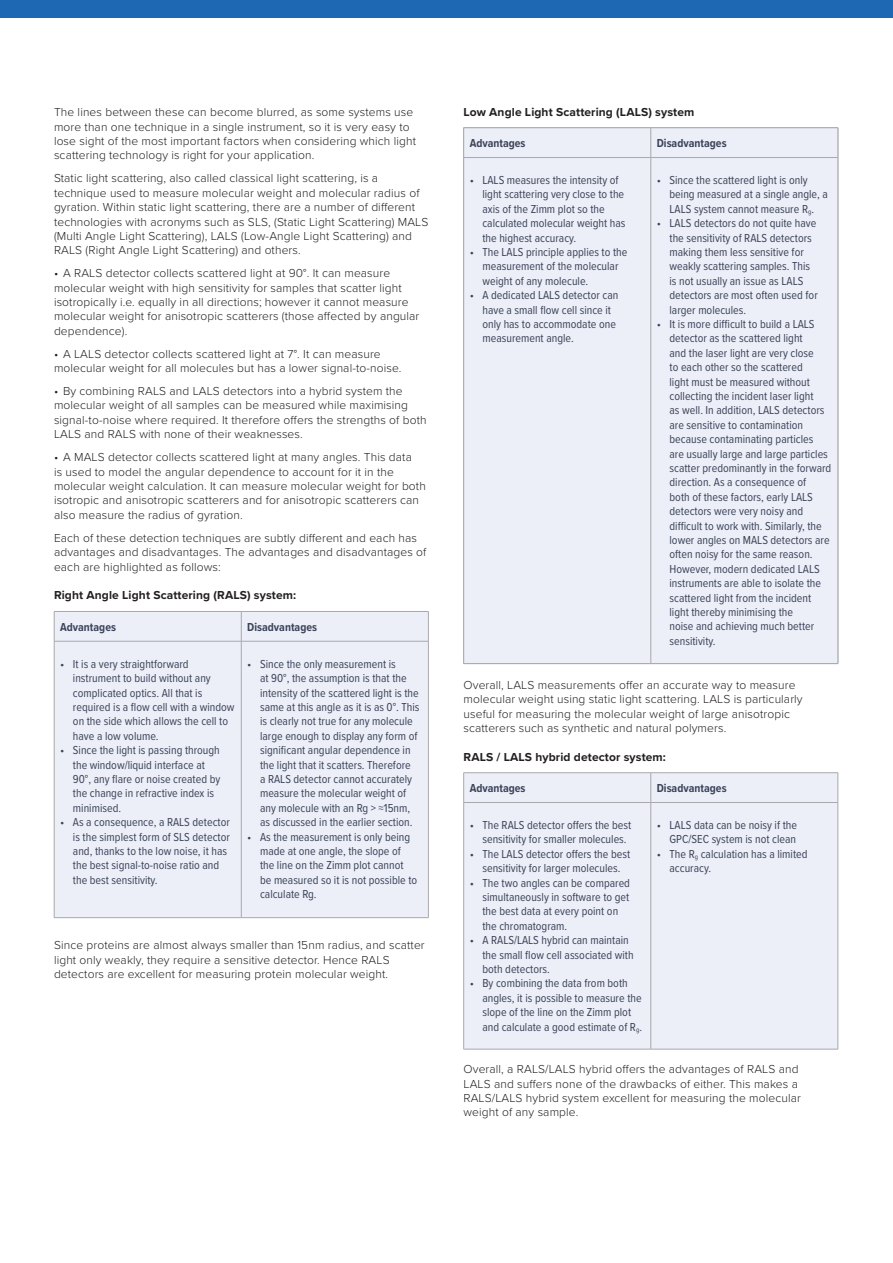
<style>
.page{position:relative;width:893px;height:1263px;background:#fff}
.page>*{position:absolute;margin:0;border:0;box-sizing:border-box;transform-origin:0 0}
.t1{font:12px/14.4px "Proxima Nova Cond";color:#3b4358}
.t2{font:300 12px/14.4px "Proxima Nova";letter-spacing:.01em;color:#231f20}
.t3{font:700 12px "Proxima Nova";letter-spacing:.01em;color:#231f20}
.t4{font:700 12px "Proxima Nova Cond";color:#3b4358}
</style>
<div class="page">
<div style="left:55px;top:612px;width:373px;height:305px;background:#eceff8"></div>
<hr style="left:54px;top:611px;width:187px;height:1px;background:#aaa9aa">
<svg style="left:54px;top:612px;width:1px;height:29px"></svg>
<hr style="left:241px;top:611px;width:188px;height:1px;background:#aaa9aa">
<svg style="left:241px;top:612px;width:1px;height:29px"></svg>
<svg style="left:428px;top:612px;width:1px;height:29px"></svg>
<hr style="left:54px;top:641px;width:187px;height:1px;background:#aaa9aa">
<hr style="left:241px;top:641px;width:188px;height:1px;background:#aaa9aa">
<hr style="left:54px;top:641px;width:1px;height:276px;background:#aaa9aa">
<hr style="left:241px;top:641px;width:1px;height:276px;background:#aaa9aa">
<hr style="left:428px;top:641px;width:1px;height:276px;background:#aaa9aa">
<hr style="left:54px;top:917px;width:187px;height:1px;background:#aaa9aa">
<hr style="left:241px;top:917px;width:188px;height:1px;background:#aaa9aa">
<div style="left:464px;top:773px;width:374px;height:276px;background:#eceff8"></div>
<hr style="left:463px;top:772px;width:188px;height:1px;background:#aaa9aa">
<svg style="left:463px;top:773px;width:1px;height:29px"></svg>
<hr style="left:651px;top:772px;width:187px;height:1px;background:#aaa9aa">
<svg style="left:650px;top:773px;width:1px;height:29px"></svg>
<svg style="left:838px;top:773px;width:1px;height:29px"></svg>
<hr style="left:463px;top:802px;width:188px;height:1px;background:#aaa9aa">
<hr style="left:651px;top:802px;width:187px;height:1px;background:#aaa9aa">
<hr style="left:463px;top:803px;width:1px;height:246px;background:#aaa9aa">
<hr style="left:650px;top:803px;width:1px;height:246px;background:#aaa9aa">
<hr style="left:838px;top:803px;width:1px;height:246px;background:#aaa9aa">
<hr style="left:463px;top:1049px;width:188px;height:1px;background:#aaa9aa">
<hr style="left:651px;top:1049px;width:187px;height:1px;background:#aaa9aa">
<div style="left:464px;top:128px;width:374px;height:535px;background:#eceff8"></div>
<hr style="left:463px;top:127px;width:188px;height:1px;background:#aaa9aa">
<svg style="left:463px;top:128px;width:1px;height:29px"></svg>
<hr style="left:651px;top:127px;width:187px;height:1px;background:#aaa9aa">
<svg style="left:650px;top:128px;width:1px;height:29px"></svg>
<svg style="left:838px;top:128px;width:1px;height:29px"></svg>
<hr style="left:463px;top:157px;width:188px;height:1px;background:#aaa9aa">
<hr style="left:651px;top:157px;width:187px;height:1px;background:#aaa9aa">
<hr style="left:463px;top:158px;width:1px;height:505px;background:#aaa9aa">
<hr style="left:650px;top:158px;width:1px;height:505px;background:#aaa9aa">
<hr style="left:838px;top:158px;width:1px;height:505px;background:#aaa9aa">
<hr style="left:463px;top:663px;width:188px;height:1px;background:#aaa9aa">
<hr style="left:651px;top:663px;width:187px;height:1px;background:#aaa9aa">
<div style="left:0;top:0;width:893px;height:17px;background:#1e67b3"></div>
<p class="t2" style="left:54px;top:104px;width:364px">The lines between these can become blurred, as some systems use more than one technique in a single instrument, so it is very easy to lose sight of the most important factors when considering which light scattering technology is right for your application.</p>
<p class="t2" style="left:54px;top:170px;width:376px">Static light scattering, also called classical light scattering, is a technique used to measure molecular weight and molecular radius of gyration. Within static light scattering, there are a number of different technologies with acronyms such as SLS, (Static Light Scattering) MALS (Multi Angle Light Scattering), LALS (Low-Angle Light Scattering) and RALS (Right Angle Light Scattering) and others.</p>
<p class="t2" style="left:54px;top:265px;width:367px">• A RALS detector collects scattered light at 90°. It can measure molecular weight with high sensitivity for samples that scatter light isotropically i.e. equally in all directions; however it cannot measure molecular weight for anisotropic scatterers (those affected by angular dependence).</p>
<p class="t2" style="left:54px;top:346px;width:349px">• A LALS detector collects scattered light at 7°. It can measure molecular weight for all molecules but has a lower signal-to-noise.</p>
<p class="t2" style="left:54px;top:383px;width:374px">• By combining RALS and LALS detectors into a hybrid system the molecular weight of all samples can be measured while maximising signal-to-noise where required. It therefore offers the strengths of both LALS and RALS with none of their weaknesses.</p>
<p class="t2" style="left:54px;top:449px;width:373px">• A MALS detector collects scattered light at many angles. This data<br>is used to model the angular dependence to account for it in the molecular weight calculation. It can measure molecular weight for both isotropic and anisotropic scatterers and for anisotropic scatterers can also measure the radius of gyration.</p>
<p class="t2" style="left:54px;top:530px;width:374px">Each of these detection techniques are subtly different and each has advantages and disadvantages. The advantages and disadvantages of each are highlighted as follows:</p>
<p class="t3" style="left:54px;top:586px;width:244px">Right Angle Light Scattering (RALS) system:</p>
<p class="t4" style="left:60px;top:618px;width:57px">Advantages</p>
<p class="t4" style="left:247px;top:618px;width:71px">Disadvantages</p>
<p class="t1" style="left:73px;top:656px;width:163px;text-indent:-13px">• It is a very straightforward instrument to build without any complicated optics. All that is required is a flow cell with a window on the side which allows the cell to have a low volume.</p>
<p class="t1" style="left:73px;top:742px;width:149px;text-indent:-13px">• Since the light is passing through the window/liquid interface at<br>90°, any flare or noise created by the change in refractive index is minimised.</p>
<p class="t1" style="left:73px;top:814px;width:158px;text-indent:-13px">• As a consequence, a RALS detector is the simplest form of SLS detector and, thanks to the low noise, it has the best signal-to-noise ratio and the best sensitivity.</p>
<p class="t1" style="left:260px;top:656px;width:161px;text-indent:-13px">• Since the only measurement is<br>at 90°, the assumption is that the intensity of the scattered light is the same at this angle as it is as 0°. This is clearly not true for any molecule large enough to display any form of significant angular dependence in the light that it scatters. Therefore<br>a RALS detector cannot accurately measure the molecular weight of any molecule with an Rg &gt; ≈15nm, as discussed in the earlier section.</p>
<p class="t1" style="left:260px;top:829px;width:159px;text-indent:-13px">• As the measurement is only being made at one angle, the slope of the line on the Zimm plot cannot be measured so it is not possible to calculate Rg.</p>
<p class="t2" style="left:54px;top:937px;width:372px">Since proteins are almost always smaller than 15nm radius, and scatter light only weakly, they require a sensitive detector. Hence RALS detectors are excellent for measuring protein molecular weight.</p>
<p class="t3" style="left:463px;top:103px;width:232px">Low Angle Light Scattering (LALS) system</p>
<p class="t4" style="left:470px;top:135px;width:57px">Advantages</p>
<p class="t4" style="left:657px;top:135px;width:71px">Disadvantages</p>
<p class="t1" style="left:482px;top:172px;width:144px;text-indent:-13px">• LALS measures the intensity of light scattering very close to the axis of the Zimm plot so the calculated molecular weight has the highest accuracy.</p>
<p class="t1" style="left:482px;top:244px;width:146px;text-indent:-13px">• The LALS principle applies to the measurement of the molecular weight of any molecule.</p>
<p class="t1" style="left:482px;top:288px;width:137px;text-indent:-13px">• A dedicated LALS detector can have a small flow cell since it only has to accommodate one measurement angle.</p>
<p class="t1" style="left:670px;top:172px;width:160px;text-indent:-13px">• Since the scattered light is only being measured at a single angle, a<br>LALS system cannot measure R<sub>g</sub>.</p>
<p class="t1" style="left:669px;top:216px;width:150px;text-indent:-13px">• LALS detectors do not quite have the sensitivity of RALS detectors making them less sensitive for weakly scattering samples. This is not usually an issue as LALS detectors are most often used for larger molecules.</p>
<p class="t1" style="left:669px;top:316px;width:163px;text-indent:-13px">• It is more difficult to build a LALS detector as the scattered light<br>and the laser light are very close<br>to each other so the scattered<br>light must be measured without collecting the incident laser light<br>as well. In addition, LALS detectors are sensitive to contamination because contaminating particles<br>are usually large and large particles scatter predominantly in the forward direction. As a consequence of<br>both of these factors, early LALS detectors were very noisy and difficult to work with. Similarly, the lower angles on MALS detectors are often noisy for the same reason.<br>However, modern dedicated LALS instruments are able to isolate the scattered light from the incident light thereby minimising the<br>noise and achieving much better sensitivity.</p>
<p class="t1" style="left:808px;top:201px;width:10px">g.</p>
<p class="t1" style="left:721px;top:316px;width:10px">f</p>
<p class="t1" style="left:678px;top:518px;width:10px">f</p>
<p class="t2" style="left:463px;top:677px;width:341px">Overall, LALS measurements offer an accurate way to measure molecular weight using static light scattering. LALS is particularly useful for measuring the molecular weight of large anisotropic scatterers such as synthetic and natural polymers.</p>
<p class="t3" style="left:463px;top:748px;width:204px">RALS / LALS hybrid detector system:</p>
<p class="t4" style="left:470px;top:779px;width:57px">Advantages</p>
<p class="t4" style="left:657px;top:779px;width:71px">Disadvantages</p>
<p class="t1" style="left:482px;top:817px;width:150px;text-indent:-13px">• The RALS detector offers the best sensitivity for smaller molecules.</p>
<p class="t1" style="left:470px;top:846px;width:162px;text-align:center">• The LALS detector offers the best sensitivity for larger molecules.</p>
<p class="t1" style="left:482px;top:875px;width:149px;text-indent:-13px">• The two angles can be compared simultaneously in software to get the best data at every point on the chromatogram.</p>
<p class="t1" style="left:482px;top:932px;width:153px;text-indent:-13px">• A RALS/LALS hybrid can maintain the small flow cell associated with both detectors.</p>
<p class="t1" style="left:482px;top:976px;width:161px;text-indent:-13px">• By combining the data from both angles, it is possible to measure the slope of the line on the Zimm plot and calculate a good estimate of R<sub>g</sub>.</p>
<p class="t1" style="left:657px;top:817px;width:142px;text-align:right">• LALS data can be noisy if the<br>GPC/SEC system is not clean</p>
<p class="t1" style="left:669px;top:846px;width:140px;text-indent:-13px">• The R<sub>g</sub> calculation has a limited accuracy.</p>
<p class="t2" style="left:463px;top:1061px;width:339px">Overall, a RALS/LALS hybrid offers the advantages of RALS and LALS and suffers none of the drawbacks of either. This makes a RALS/LALS hybrid system excellent for measuring the molecular weight of any sample.</p>
</div>
